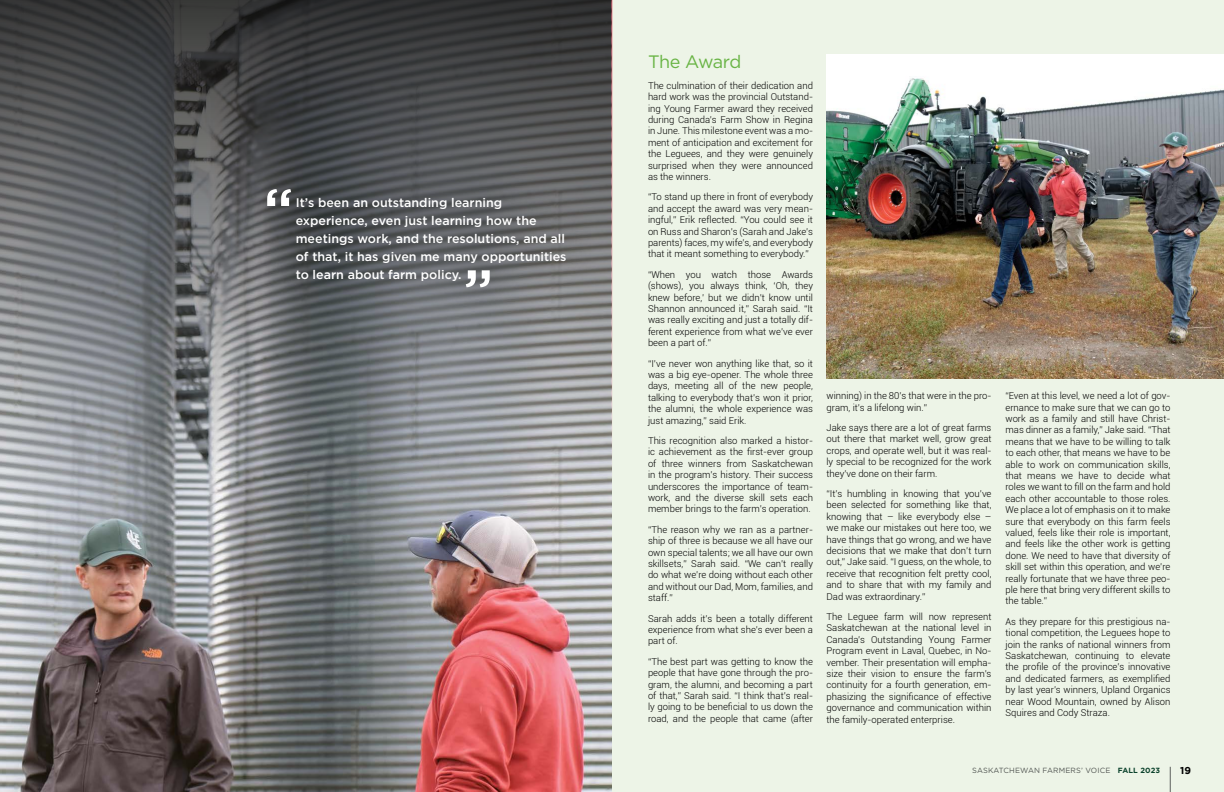
<style>
.page{position:relative;width:1224px;height:792px;background:#fff}
.page>*{position:absolute;margin:0;border:0;box-sizing:border-box;transform-origin:0 0}
.t1{font:18px "Gotham";letter-spacing:-.04em;color:#69b445}
.t2{font:500 12.5px/18px "Gotham";color:#fff}
.t3{font:700 10px "Gotham";color:#000}
.t4{font:300 9.5px/11.4px "Roboto";color:#000;text-align:justify}
.t5{font:7.5px "Gotham";letter-spacing:.02em;color:#58595b}
.s1{font-weight:700;color:#0e4732}
</style>
<div class="page">
<div style="left:612px;top:0;width:612px;height:792px;background:#edf4e7"></div>
<img style="left:0;top:511px;width:612px;height:281px">
<img style="left:826px;top:54px;width:398px;height:324px">
<svg style="left:0;top:0;width:612px;height:511px;background:#6b6d70"></svg>
<div style="left:234px;top:156px;width:363px;height:164px;background:#000;opacity:.75"></div>
<svg style="left:466px;top:270px;width:24px;height:17px"></svg>
<svg style="left:267px;top:189px;width:24px;height:17px"></svg>
<h2 class="t2" style="left:296px;top:193px;width:272px">It’s been an outstanding learning experience, even just learning how the meetings work, and the resolutions, and all of that, it has given me many opportunities to learn about farm policy.</h2>
<h1 class="t1" style="left:648px;top:51px;width:95px">The Award</h1>
<p class="t4" style="left:648px;top:79px;width:167px">The culmination of their dedication and hard work was the provincial Outstand&shy;ing Young Farmer award they received during Canada’s Farm Show in Regina in June. This milestone event was a mo&shy;ment of anticipation and excitement for the Leguees, and they were genuinely surprised when they were announced as the winners.</p>
<p class="t4" style="left:648px;top:191px;width:167px">“To stand up there in front of everybody and accept the award was very mean&shy;ingful,” Erik reflected. “You could see it on Russ and Sharon’s (Sarah and Jake’s parents) faces, my wife’s, and everybody that it meant something to everybody.”</p>
<p class="t4" style="left:648px;top:268px;width:167px">“When you watch those Awards (shows), you always think, ‘Oh, they knew before,’ but we didn’t know until Shannon announced it,” Sarah said. “It was really exciting and just a totally dif&shy;ferent experience from what we’ve ever been a part of.”</p>
<p class="t4" style="left:648px;top:357px;width:167px">“I’ve never won anything like that, so it was a big eye-opener. The whole three days, meeting all of the new people, talking to everybody that’s won it prior, the alumni, the whole experience was just amazing,” said Erik.</p>
<p class="t4" style="left:648px;top:435px;width:167px">This recognition also marked a histor&shy;ic achievement as the first-ever group of three winners from Saskatchewan in the program’s history. Their success underscores the importance of team&shy;work, and the diverse skill sets each member brings to the farm’s operation.</p>
<p class="t4" style="left:648px;top:523px;width:167px">“The reason why we ran as a partner&shy;ship of three is because we all have our own special talents; we all have our own skillsets,” Sarah said. “We can’t really do what we’re doing without each other and without our Dad, Mom, families, and staff.”</p>
<p class="t4" style="left:648px;top:612px;width:167px">Sarah adds it’s been a totally different experience from what she’s ever been a part of.</p>
<p class="t4" style="left:648px;top:655px;width:167px">“The best part was getting to know the people that have gone through the pro&shy;gram, the alumni, and becoming a part of that,” Sarah said. “I think that’s real&shy;ly going to be beneficial to us down the road, and the people that came (after</p>
<p class="t4" style="left:826px;top:390px;width:167px">winning) in the 80’s that were in the pro&shy;gram, it’s a lifelong win.”</p>
<p class="t4" style="left:826px;top:422px;width:167px">Jake says there are a lot of great farms out there that market well, grow great crops, and operate well, but it was real&shy;ly special to be recognized for the work they’ve done on their farm.</p>
<p class="t4" style="left:826px;top:488px;width:167px">“It’s humbling in knowing that you’ve been selected for something like that, knowing that – like everybody else – we make our mistakes out here too, we have things that go wrong, and we have decisions that we make that don’t turn out,” Jake said. “I guess, on the whole, to receive that recognition felt pretty cool, and to share that with my family and Dad was extraordinary.”</p>
<p class="t4" style="left:826px;top:611px;width:167px">The Leguee farm will now represent Saskatchewan at the national level in Canada’s Outstanding Young Farmer Program event in Laval, Quebec, in No&shy;vember. Their presentation will empha&shy;size their vision to ensure the farm’s continuity for a fourth generation, em&shy;phasizing the significance of effective governance and communication within the family-operated enterprise.</p>
<p class="t4" style="left:1005px;top:390px;width:167px">“Even at this level, we need a lot of gov&shy;ernance to make sure that we can go to work as a family and still have Christ&shy;mas dinner as a family,” Jake said. “That means that we have to be willing to talk to each other, that means we have to be able to work on communication skills, that means we have to decide what roles we want to fill on the farm and hold each other accountable to those roles.<br>We place a lot of emphasis on it to make sure that everybody on this farm feels valued, feels like their role is important, and feels like the other work is getting done. We need to have that diversity of skill set within this operation, and we’re really fortunate that we have three peo&shy;ple here that bring very different skills to the table.”</p>
<p class="t4" style="left:1005px;top:615px;width:167px">As they prepare for this prestigious na&shy;tional competition, the Leguees hope to join the ranks of national winners from Saskatchewan, continuing to elevate the profile of the province’s innovative and dedicated farmers, as exemplified by last year’s winners, Upland Organics near Wood Mountain, owned by Alison Squires and Cody Straza.</p>
<p class="t5" style="left:972px;top:766px;width:189px">SASKATCHEWAN FARMERS’ VOICE <span class="s1">FALL 2023</span></p>
<p class="t3" style="left:1180px;top:765px;width:12px">19</p>
</div>
